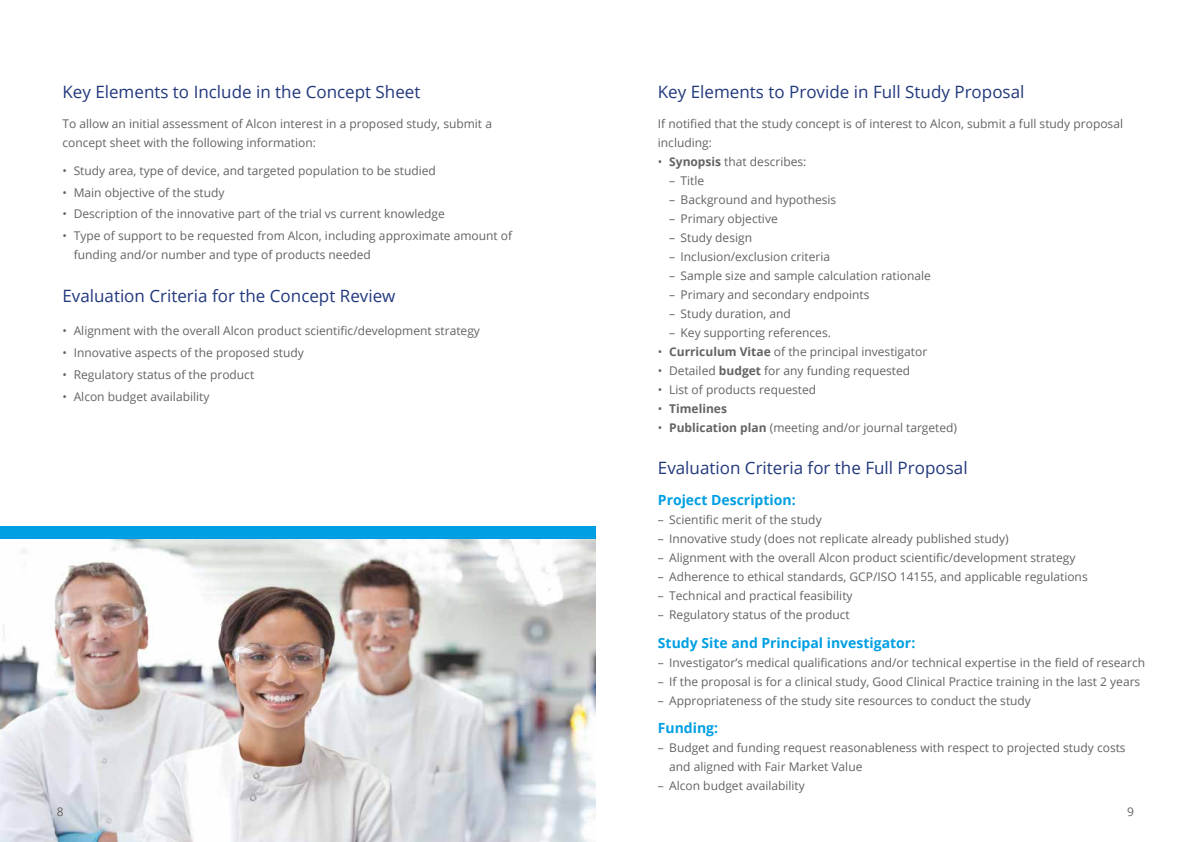
<style>
.page{position:relative;width:1191px;height:842px;background:#fff}
.page>*{position:absolute;margin:0;border:0;box-sizing:border-box;transform-origin:0 0}
.t1{font:17px "Open Sans";color:#22387d}
.t2{font:700 14px "Open Sans";color:#009fe3}
.t3{font:12px/19px "Open Sans";color:#646363}
.t4{font:700 12px "Open Sans";color:#646363}
.s1{font-weight:700}
.s2{font-weight:400}
</style>
<div class="page">
<img style="left:0;top:539px;width:595px;height:303px">
<div style="left:0;top:526px;width:595px;height:13px;background:#009fe3"></div>
<h1 class="t1" style="left:62px;top:80px;width:359px">Key Elements to Include in the Concept Sheet</h1>
<p class="t3" style="left:62px;top:114px;width:431px">To allow an initial assessment of Alcon interest in a proposed study, submit a concept sheet with the following information:</p>
<p class="t3" style="left:62px;top:161px;width:375px">• Study area, type of device, and targeted population to be studied</p>
<p class="t3" style="left:62px;top:182px;width:164px">• Main objective of the study</p>
<p class="t3" style="left:62px;top:204px;width:384px">• Description of the innovative part of the trial vs current knowledge</p>
<p class="t3" style="left:74px;top:226px;width:440px;text-indent:-11px">• Type of support to be requested from Alcon, including approximate amount of funding and/or number and type of products needed</p>
<h1 class="t1" style="left:62px;top:284px;width:334px">Evaluation Criteria for the Concept Review</h1>
<p class="t3" style="left:62px;top:321px;width:419px">• Alignment with the overall Alcon product scientific/development strategy</p>
<p class="t3" style="left:62px;top:343px;width:243px">• Innovative aspects of the proposed study</p>
<p class="t3" style="left:62px;top:365px;width:193px">• Regulatory status of the product</p>
<p class="t3" style="left:62px;top:387px;width:148px">• Alcon budget availability</p>
<h1 class="t1" style="left:658px;top:80px;width:368px">Key Elements to Provide in Full Study Proposal</h1>
<p class="t3" style="left:658px;top:114px;width:466px">If notified that the study concept is of interest to Alcon, submit a full study proposal including:</p>
<p class="t3" style="left:658px;top:152px;width:150px">• <span class="s1">Synopsis</span> that describes:</p>
<p class="t3" style="left:669px;top:171px;width:37px">– Title</p>
<p class="t3" style="left:669px;top:190px;width:169px">– Background and hypothesis</p>
<p class="t3" style="left:669px;top:209px;width:110px">– Primary objective</p>
<p class="t3" style="left:669px;top:228px;width:84px">– Study design</p>
<p class="t3" style="left:669px;top:247px;width:162px">– Inclusion/exclusion criteria</p>
<p class="t3" style="left:669px;top:266px;width:263px">– Sample size and sample calculation rationale</p>
<p class="t3" style="left:669px;top:285px;width:202px">– Primary and secondary endpoints</p>
<p class="t3" style="left:669px;top:304px;width:123px">– Study duration, and</p>
<p class="t3" style="left:669px;top:323px;width:163px">– Key supporting references.</p>
<p class="t3" style="left:658px;top:342px;width:271px">• <span class="s1">Curriculum Vitae</span> of the principal investigator</p>
<p class="t3" style="left:658px;top:361px;width:254px">• Detailed <span class="s1">budget</span> for any funding requested</p>
<p class="t3" style="left:658px;top:380px;width:160px">• List of products requested</p>
<p class="t4" style="left:658px;top:400px;width:71px"><span class="s2">•</span> Timelines</p>
<p class="t3" style="left:658px;top:418px;width:301px">• <span class="s1">Publication plan</span> (meeting and/or journal targeted)</p>
<h1 class="t1" style="left:658px;top:456px;width:311px">Evaluation Criteria for the Full Proposal</h1>
<p class="t2" style="left:658px;top:490px;width:139px">Project Description:</p>
<p class="t3" style="left:658px;top:510px;width:165px">– Scientific merit of the study</p>
<p class="t3" style="left:658px;top:529px;width:352px">– Innovative study (does not replicate already published study)</p>
<p class="t3" style="left:658px;top:548px;width:419px">– Alignment with the overall Alcon product scientific/development strategy</p>
<p class="t3" style="left:658px;top:567px;width:431px">– Adherence to ethical standards, GCP/ISO 14155, and applicable regulations</p>
<p class="t3" style="left:658px;top:586px;width:196px">– Technical and practical feasibility</p>
<p class="t3" style="left:658px;top:605px;width:193px">– Regulatory status of the product</p>
<p class="t2" style="left:658px;top:633px;width:259px">Study Site and Principal investigator:</p>
<p class="t3" style="left:658px;top:652px;width:489px">– Investigator’s medical qualifications and/or technical expertise in the field of research</p>
<p class="t3" style="left:658px;top:671px;width:484px">– If the proposal is for a clinical study, Good Clinical Practice training in the last 2 years</p>
<p class="t3" style="left:658px;top:690px;width:375px">– Appropriateness of the study site resources to conduct the study</p>
<p class="t2" style="left:658px;top:718px;width:62px">Funding:</p>
<p class="t3" style="left:669px;top:737px;width:458px;text-indent:-11px">– Budget and funding request reasonableness with respect to projected study costs and aligned with Fair Market Value</p>
<p class="t3" style="left:658px;top:775px;width:148px">– Alcon budget availability</p>
<p class="t3" style="left:57px;top:801px;width:8px">8</p>
<p class="t3" style="left:1127px;top:801px;width:8px">9</p>
</div>
